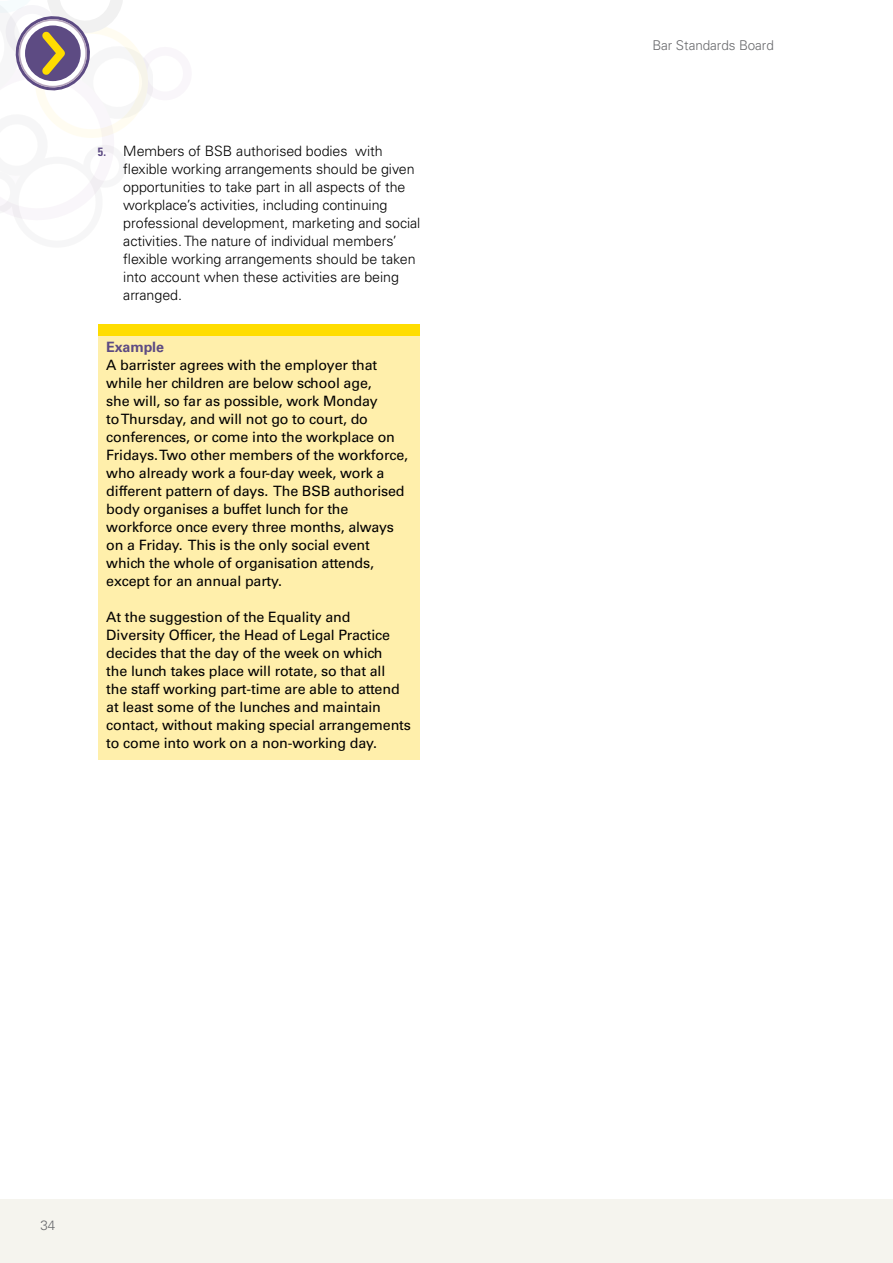
<style>
.page{position:relative;width:893px;height:1263px;background:#fff}
.page>*{position:absolute;margin:0;border:0;box-sizing:border-box;transform-origin:0 0}
.t1{font:14.25px/18px "Univers";letter-spacing:-.01em;color:#000}
.t2{font:300 14.25px/18px "Univers";letter-spacing:-.005em;color:#000}
.t3{font:700 14.25px "Univers";letter-spacing:-.01em;color:#5d4b83}
.t4{font:300 13.5px "Univers";letter-spacing:-.005em;color:#696a6d}
.s1{font-weight:700;font-stretch:condensed;font-size:12px;color:#5d4b83}
</style>
<div class="page">
<div style="left:0;top:1199px;width:893px;height:64px;background:#f5f4ee"></div>
<svg style="left:0;top:0;width:153px;height:219px"></svg>
<div style="left:98px;top:324px;width:321px;height:13px;background:#fd0"></div>
<div style="left:98px;top:337px;width:321px;height:423px;background:#ffefab"></div>
<p class="t2" style="left:123px;top:142px;width:299px;text-indent:-26px"><span class="s1">5.</span> Members of BSB authorised bodies with flexible working arrangements should be given opportunities to take part in all aspects of the workplace’s activities, including continuing professional development, marketing and social activities. The nature of individual members’ flexible working arrangements should be taken into account when these activities are being arranged.</p>
<p class="t3" style="left:106px;top:338px;width:59px">Example</p>
<p class="t1" style="left:106px;top:356px;width:303px">A barrister agrees with the employer that while her children are below school age,<br>she will, so far as possible, work Monday<br>to Thursday, and will not go to court, do conferences, or come into the workplace on Fridays. Two other members of the workforce, who already work a four-day week, work a different pattern of days. The BSB authorised body organises a buffet lunch for the workforce once every three months, always on a Friday. This is the only social event which the whole of organisation attends, except for an annual party.</p>
<p class="t1" style="left:106px;top:608px;width:306px">At the suggestion of the Equality and Diversity Officer, the Head of Legal Practice decides that the day of the week on which<br>the lunch takes place will rotate, so that all<br>the staff working part-time are able to attend at least some of the lunches and maintain contact, without making special arrangements to come into work on a non-working day.</p>
<p class="t4" style="left:40px;top:1217px;width:16px">34</p>
<p class="t4" style="left:652px;top:37px;width:123px">Bar Standards Board</p>
</div>
